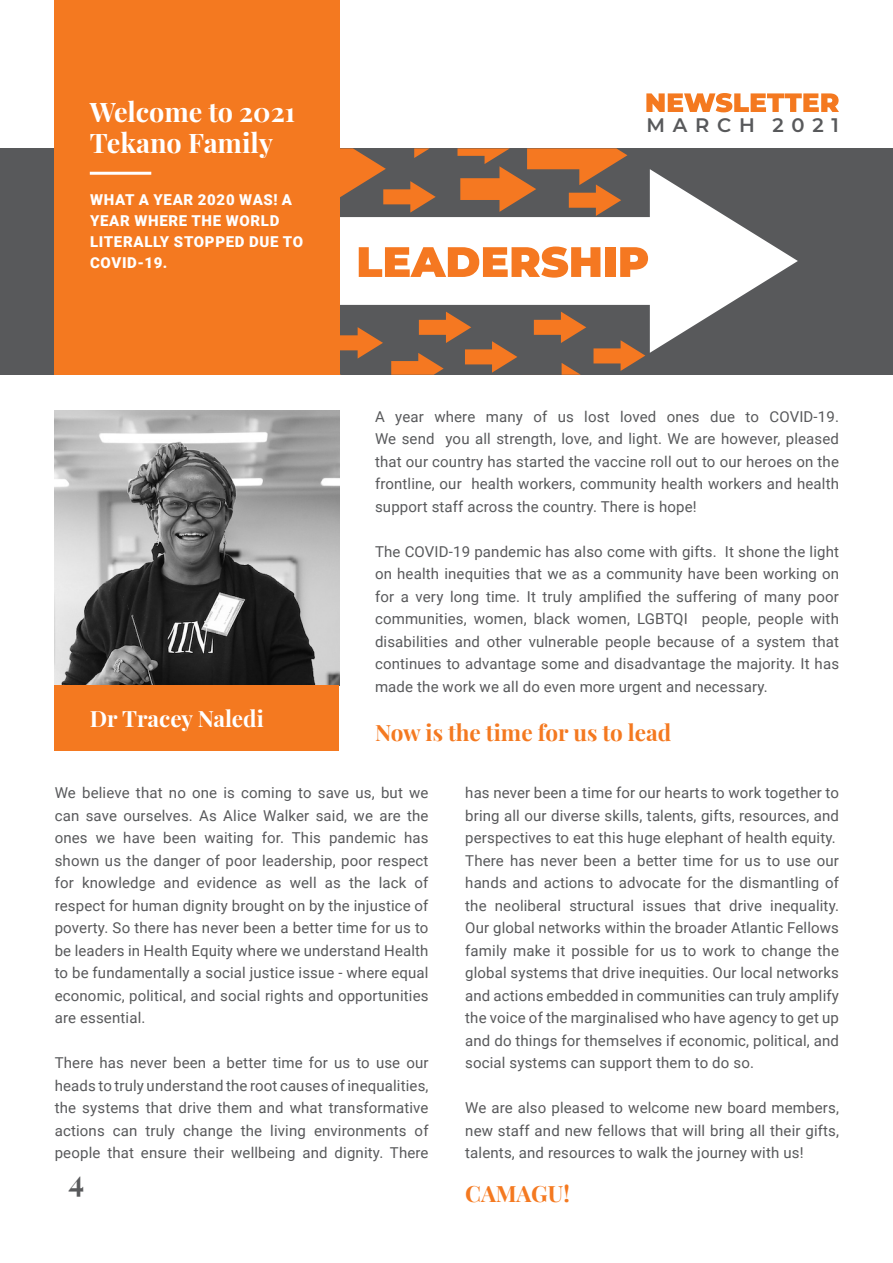
<style>
.page{position:relative;width:893px;height:1263px;background:#fff}
.page>*{position:absolute;margin:0;border:0;box-sizing:border-box;transform-origin:0 0}
.t1{font:700 30px "Playfair Display";color:#58595b}
.t2{font:700 27px/31.5px "Playfair Display";color:#fff}
.t3{font:700 22.5px "Playfair Display";color:#f47920}
.t4{font:700 22.5px "Playfair Display";color:#fff}
.t5{font:600 19.5px "Montserrat";letter-spacing:.4em;color:#58595b}
.t6{font:15px/22.5px "Roboto";letter-spacing:.01em;color:#58595b;text-align:justify}
.t7{font:900 15px/21px "Roboto";letter-spacing:.045em;color:#fff}
</style>
<div class="page">
<div style="left:0;top:148px;width:893px;height:227px;background:#58595b"></div>
<svg style="left:339px;top:169px;width:459px;height:184px;fill:#fff"></svg>
<svg style="left:359px;top:246px;width:241px;height:32px"></svg>
<div style="left:605px;top:247px;width:10px;height:30px;background:#f57821"></div>
<svg style="left:620px;top:247px;width:28px;height:30px"></svg>
<svg style="left:339px;top:312px;width:44px;height:63px"></svg>
<svg style="left:593px;top:340px;width:52px;height:31px"></svg>
<svg style="left:457px;top:148px;width:170px;height:68px"></svg>
<svg style="left:391px;top:312px;width:195px;height:63px"></svg>
<svg style="left:339px;top:148px;width:97px;height:65px"></svg>
<img style="left:55px;top:411px;width:284px;height:274px">
<div style="left:55px;top:685px;width:284px;height:66px;background:#f47920"></div>
<div style="left:54px;top:0;width:285px;height:375px;background:#f47920"></div>
<hr style="left:90px;top:172px;width:61px;height:3px;background:#fff">
<svg style="left:646px;top:93px;width:193px;height:19px"></svg>
<h2 class="t2" style="left:90px;top:94px;width:207px">Welcome to 2021<br>Tekano Family</h2>
<p class="t7" style="left:90px;top:188px;width:214px">WHAT A YEAR 2020 WAS! A<br>YEAR WHERE THE WORLD<br>LITERALLY STOPPED DUE TO<br>COVID-19.</p>
<h3 class="t4" style="left:90px;top:700px;width:176px">Dr Tracey Naledi</h3>
<h3 class="t5" style="left:646px;top:111px;width:194px">MARCH 2021</h3>
<p class="t6" style="left:375px;top:405px;width:465px">A year where many of us lost loved ones due to COVID-19.<br>We send you all strength, love, and light. We are however, pleased that our country has started the vaccine roll out to our heroes on the frontline, our health workers, community health workers and health support staff across the country. There is hope!</p>
<p class="t6" style="left:375px;top:540px;width:466px">The COVID-19 pandemic has also come with gifts. It shone the light on health inequities that we as a community have been working on for a very long time. It truly amplified the suffering of many poor communities, women, black women, LGBTQI people, people with disabilities and other vulnerable people because of a system that continues to advantage some and disadvantage the majority. It has made the work we all do even more urgent and necessary.</p>
<h3 class="t3" style="left:375px;top:715px;width:298px">Now is the time for us to lead</h3>
<p class="t6" style="left:55px;top:781px;width:375px">We believe that no one is coming to save us, but we can save ourselves. As Alice Walker said, we are the ones we have been waiting for. This pandemic has shown us the danger of poor leadership, poor respect for knowledge and evidence as well as the lack of respect for human dignity brought on by the injustice of poverty. So there has never been a better time for us to be leaders in Health Equity where we understand Health to be fundamentally a social justice issue - where equal economic, political, and social rights and opportunities are essential.</p>
<p class="t6" style="left:55px;top:1051px;width:375px">There has never been a better time for us to use our heads to truly understand the root causes of inequalities, the systems that drive them and what transformative actions can truly change the living environments of people that ensure their wellbeing and dignity. There</p>
<h1 class="t1" style="left:68px;top:1157px;width:17px">4</h1>
<p class="t6" style="left:465px;top:781px;width:375px;text-align:left">has never been a time for our hearts to work together to bring all our diverse skills, talents, gifts, resources, and perspectives to eat this huge elephant of health equity.<br>There has never been a better time for us to use our hands and actions to advocate for the dismantling of the neoliberal structural issues that drive inequality.<br>Our global networks within the broader Atlantic Fellows family make it possible for us to work to change the global systems that drive inequities. Our local networks and actions embedded in communities can truly amplify the voice of the marginalised who have agency to get up and do things for themselves if economic, political, and social systems can support them to do so.</p>
<p class="t6" style="left:465px;top:1096px;width:375px">We are also pleased to welcome new board members, new staff and new fellows that will bring all their gifts, talents, and resources to walk the journey with us!</p>
<h3 class="t3" style="left:465px;top:1175px;width:106px">CAMAGU!</h3>
</div>
